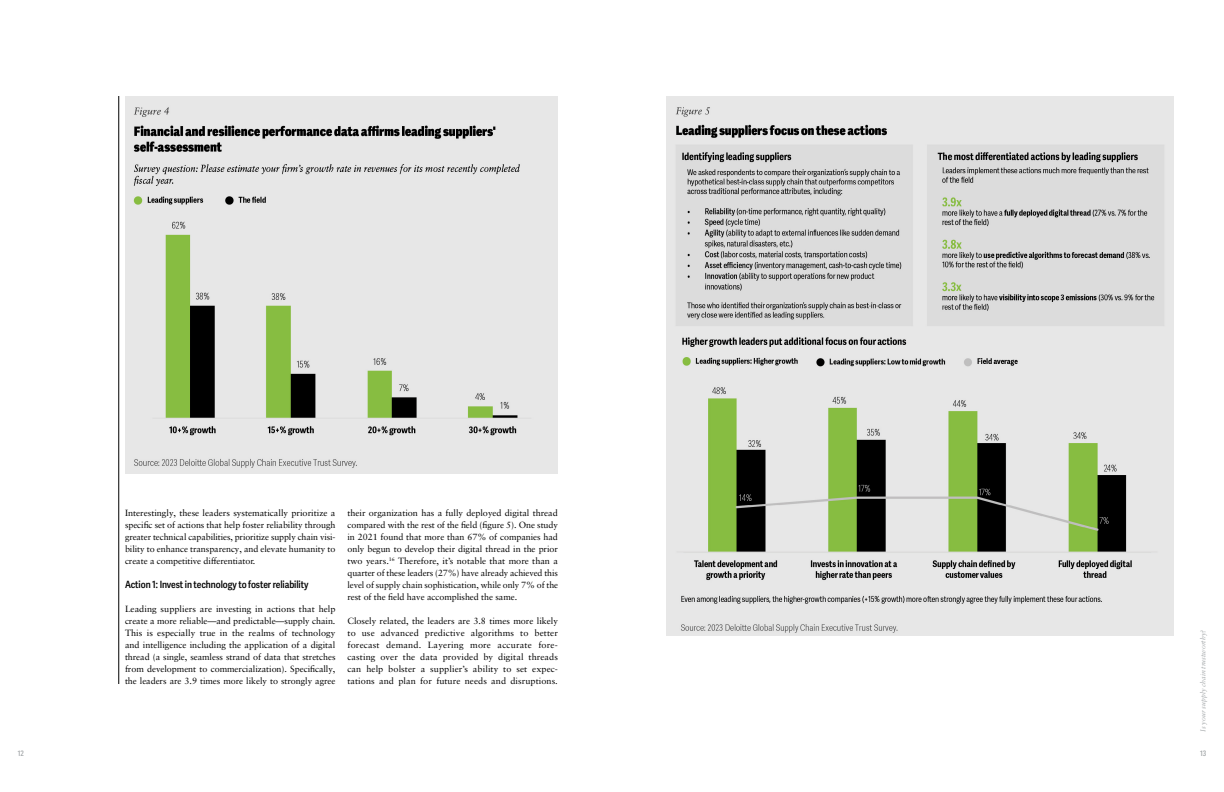
<style>
.page{position:relative;width:1224px;height:792px;background:#fff}
.page>*{position:absolute;margin:0;border:0;box-sizing:border-box;transform-origin:0 0}
.t1{font:600 10px "Adelle Sans Cnd";letter-spacing:-.005em;color:#000}
.t2{font:9px/12px "Sabon LT Pro";letter-spacing:-.005em;color:#000;text-align:justify}
.t3{font:600 7.5px "Adelle Sans Cnd";color:#a3a7a9}
.t4{font:italic 7px "Sabon LT Pro";color:#a3a7a9}
</style>
<div class="page">
<hr style="left:119px;top:96px;width:1px;height:588px;background:#000">
<img style="left:125px;top:96px;width:433px;height:378px">
<img style="left:666px;top:96px;width:508px;height:540px">
<p class="t2" style="left:125px;top:507px;width:212px">Interestingly, these leaders systematically prioritize a specific set of actions that help foster reliability through greater technical capabilities, prioritize supply chain visi&shy;bility to enhance transparency, and elevate humanity to create a competitive differentiator.</p>
<p class="t1" style="left:125px;top:579px;width:185px">Action 1: Invest in technology to foster reliability</p>
<p class="t2" style="left:125px;top:603px;width:212px">Leading suppliers are investing in actions that help create a more reliable—and predictable—supply chain.<br>This is especially true in the realms of technology and intelligence including the application of a digital thread (a single, seamless strand of data that stretches from development to commercialization). Specifically, the leaders are 3.9 times more likely to strongly agree</p>
<p class="t2" style="left:348px;top:507px;width:212px">their organization has a fully deployed digital thread compared with the rest of the field (figure 5). One study in 2021 found that more than 67% of companies had only begun to develop their digital thread in the prior two years.<sup>16</sup> Therefore, it’s notable that more than a quarter of these leaders (27%) have already achieved this level of supply chain sophistication, while only 7% of the rest of the field have accomplished the same.</p>
<p class="t2" style="left:348px;top:615px;width:212px">Closely related, the leaders are 3.8 times more likely to use advanced predictive algorithms to better forecast demand. Layering more accurate fore&shy;casting over the data provided by digital threads can help bolster a supplier’s ability to set expec&shy;tations and plan for future needs and disruptions.</p>
<p class="t4" style="left:1199px;top:732px;width:104px;rotate:-90deg">Is your supply chain trustworthy?</p>
<p class="t3" style="left:18px;top:749px;width:8px">12</p>
<p class="t3" style="left:1200px;top:749px;width:8px">13</p>
</div>
